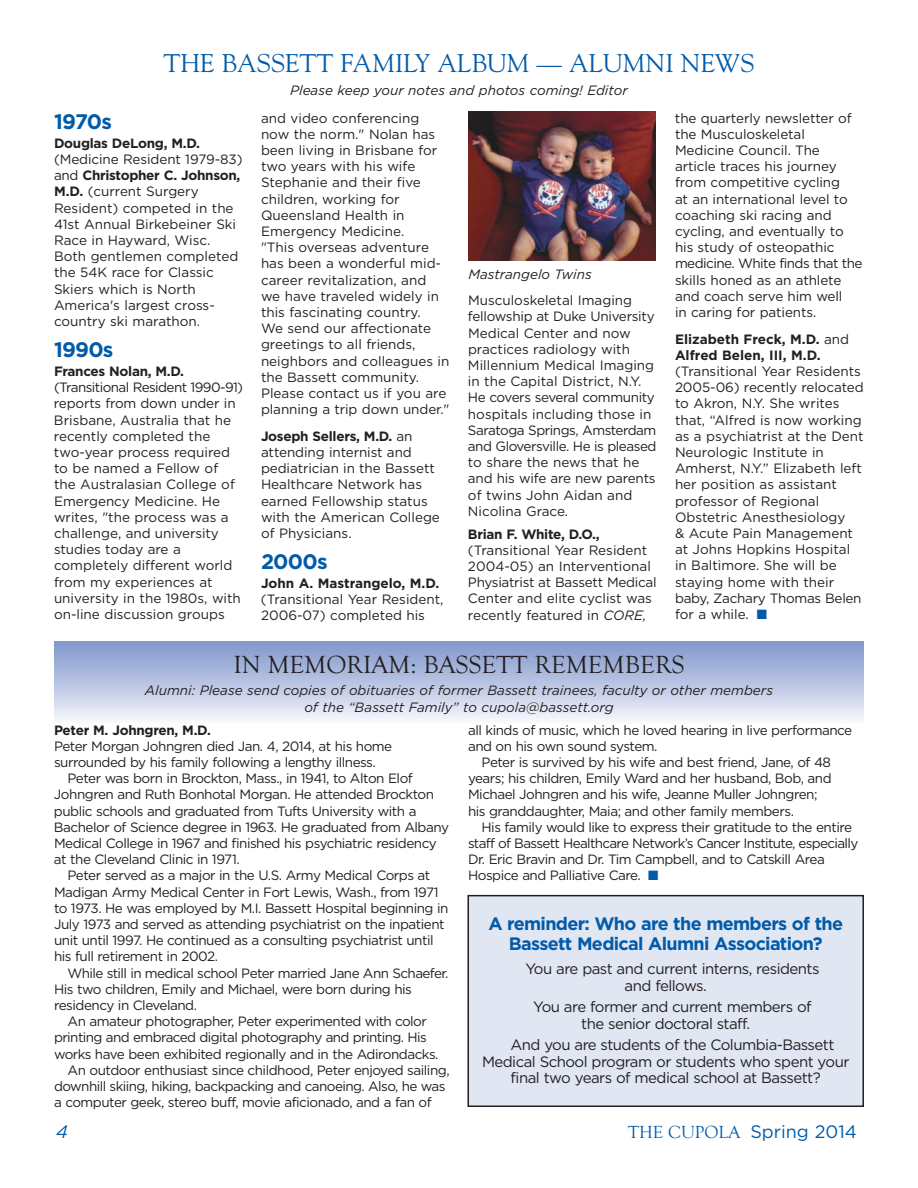
<style>
.page{position:relative;width:918px;height:1188px;background:#fff}
.page>*{position:absolute;margin:0;border:0;box-sizing:border-box;transform-origin:0 0}
.t1{font:25.5px "Goudy";color:#015ba9}
.t2{font:25.5px "Goudy Old Style T";color:#231f20}
.t3{font:700 21px "Gotham";letter-spacing:-.035em;color:#015ba9}
.t4{font:700 18px/19.5px "Gotham";letter-spacing:-.035em;color:#015ba9;text-align:center}
.t5{font:18px "Gotham";color:#015ba9}
.t6{font:italic 18px "Gotham";color:#015ba9}
.t7{font:15px/16.5px "Gotham";letter-spacing:-.035em;color:#231f20}
.t8{font:13.5px/16.2px "Gotham";color:#231f20}
.t9{font:13.5px/16.2px "Gotham";letter-spacing:-.02em;color:#231f20}
.t10{font:13.5px "Gotham";letter-spacing:-.045em;color:#231f20}
.t11{font:italic 13.5px/16.2px "Gotham";color:#231f20;text-align:center}
.t12{font:700 13.5px "Gotham";letter-spacing:-.02em;color:#231f20}
.t13{font:700 13.5px/16.2px "Gotham";color:#231f20}
.t14{font:13.5px "Gotham";letter-spacing:-.05em;color:#231f20}
.s1{font-weight:700}
.s2{font-style:italic}
.s3{font-weight:400}
.s4{color:#015ba9}
.s5{font-family:"Goudy Old Style T"}
</style>
<div class="page">
<img style="left:469px;top:111px;width:187px;height:150px">
<div style="left:54px;top:641px;width:810px;height:82px;background:linear-gradient(to bottom,#7e94cb,#f4f5fa)"></div>
<div style="left:468px;top:896px;width:395px;height:210px;background:#e1e6f3"></div>
<div style="left:468px;top:895px;width:396px;height:212px;border:2px solid #231f20"></div>
<h1 class="t1" style="left:163px;top:49px;width:593px">THE BASSETT FAMILY ALBUM — ALUMNI NEWS</h1>
<p class="t11" style="left:290px;top:83px;width:339px">Please keep your notes and photos coming! Editor</p>
<h2 class="t3" style="left:54px;top:114px;width:59px">1970s</h2>
<p class="t12" style="left:54px;top:138px;width:148px">Douglas DeLong, M.D.</p>
<p class="t8" style="left:54px;top:152px;width:190px">(Medicine Resident 1979-83) and <span class="s1">Christopher C. Johnson,<br>M.D.</span> (current Surgery<br>Resident) competed in the<br>41st Annual Birkebeiner Ski<br>Race in Hayward, Wisc.<br>Both gentlemen completed the 54K race for Classic<br>Skiers which is North<br>America's largest cross&shy;country ski marathon.</p>
<h2 class="t3" style="left:54px;top:342px;width:61px">1990s</h2>
<p class="t12" style="left:54px;top:367px;width:132px">Frances Nolan, M.D.</p>
<p class="t8" style="left:54px;top:381px;width:190px">(Transitional Resident 1990-91) reports from down under in<br>Brisbane, Australia that he recently completed the two-year process required to be named a Fellow of the Australasian College of<br>Emergency Medicine. He writes, "the process was a challenge, and university studies today are a completely different world from my experiences at university in the 1980s, with on-line discussion groups</p>
<p class="t8" style="left:261px;top:111px;width:190px">and video conferencing now the norm." Nolan has been living in Brisbane for two years with his wife<br>Stephanie and their five children, working for<br>Queensland Health in<br>Emergency Medicine.<br>"This overseas adventure has been a wonderful mid&shy;career revitalization, and<br>we have traveled widely in this fascinating country.<br>We send our affectionate greetings to all friends, neighbors and colleagues in the Bassett community.<br>Please contact us if you are planning a trip down under."</p>
<p class="t8" style="left:261px;top:429px;width:180px"><span class="s1">Joseph Sellers, M.D.</span> an attending internist and pediatrician in the Bassett<br>Healthcare Network has earned Fellowship status with the American College of Physicians.</p>
<h2 class="t3" style="left:261px;top:554px;width:68px">2000s</h2>
<p class="t13" style="left:261px;top:576px;width:180px">John A. Mastrangelo, M.D.</p>
<p class="t8" style="left:261px;top:592px;width:184px">(Transitional Year Resident,<br>2006-07) completed his</p>
<p class="t11" style="left:468px;top:267px;width:125px">Mastrangelo Twins</p>
<p class="t8" style="left:468px;top:294px;width:190px">Musculoskeletal Imaging fellowship at Duke University<br>Medical Center and now practices radiology with<br>Millennium Medical Imaging in the Capital District, N.Y.<br>He covers several community hospitals including those in<br>Saratoga Springs, Amsterdam and Gloversville. He is pleased to share the news that he and his wife are new parents of twins John Aidan and<br>Nicolina Grace.</p>
<p class="t12" style="left:468px;top:529px;width:133px">Brian F. White, D.O.,</p>
<p class="t8" style="left:468px;top:543px;width:190px">(Transitional Year Resident<br>2004-05) an Interventional<br>Physiatrist at Bassett Medical<br>Center and elite cyclist was recently featured in <span class="s2">CORE,</span></p>
<p class="t9" style="left:675px;top:111px;width:189px">the quarterly newsletter of the Musculoskeletal<br>Medicine Council. The article traces his journey from competitive cycling<br>at an international level to coaching ski racing and cycling, and eventually to his study of osteopathic medicine. White finds that the skills honed as an athlete and coach serve him well<br>in caring for patients.</p>
<p class="t13" style="left:675px;top:332px;width:176px">Elizabeth Freck, M.D. <span class="s3">and<br></span>Alfred Belen, III, M.D.</p>
<p class="t8" style="left:675px;top:364px;width:190px">(Transitional Year Residents<br>2005-06) recently relocated to Akron, N.Y. She writes that, “Alfred is now working as a psychiatrist at the Dent<br>Neurologic Institute in<br>Amherst, N.Y.” Elizabeth left her position as assistant professor of Regional<br>Obstetric Anesthesiology<br>&amp; Acute Pain Management at Johns Hopkins Hospital in Baltimore. She will be staying home with their baby, Zachary Thomas Belen for a while. <span class="s4">■</span></p>
<h1 class="t2" style="left:233px;top:650px;width:453px">IN MEMORIAM: BASSETT REMEMBERS</h1>
<p class="t11" style="left:145px;top:684px;width:630px">Alumni: Please send copies of obituaries of former Bassett trainees, faculty or other members of the “Bassett Family” to cupola@bassett.org</p>
<p class="t12" style="left:54px;top:725px;width:158px">Peter M. Johngren, M.D.</p>
<p class="t9" style="left:54px;top:739px;width:340px">Peter Morgan Johngren died Jan. 4, 2014, at his home surrounded by his family following a lengthy illness.</p>
<p class="t9" style="left:54px;top:771px;width:397px;text-indent:14px">Peter was born in Brockton, Mass., in 1941, to Alton Elof Johngren and Ruth Bonhotal Morgan. He attended Brockton public schools and graduated from Tufts University with a Bachelor of Science degree in 1963. He graduated from Albany Medical College in 1967 and finished his psychiatric residency at the Cleveland Clinic in 1971.</p>
<p class="t9" style="left:54px;top:869px;width:396px;text-indent:13px">Peter served as a major in the U.S. Army Medical Corps at Madigan Army Medical Center in Fort Lewis, Wash., from 1971 to 1973. He was employed by M.I. Bassett Hospital beginning in July 1973 and served as attending psychiatrist on the inpatient unit until 1997. He continued as a consulting psychiatrist until his full retirement in 2002.</p>
<p class="t10" style="left:68px;top:968px;width:383px">While still in medical school Peter married Jane Ann Schaefer.</p>
<p class="t9" style="left:54px;top:982px;width:359px">His two children, Emily and Michael, were born during his</p>
<p class="t9" style="left:54px;top:998px;width:145px">residency in Cleveland.</p>
<p class="t10" style="left:68px;top:1017px;width:361px">An amateur photographer, Peter experimented with color</p>
<p class="t10" style="left:54px;top:1033px;width:374px">printing and embraced digital photography and printing. His</p>
<p class="t9" style="left:54px;top:1047px;width:386px">works have been exhibited regionally and in the Adirondacks.</p>
<p class="t9" style="left:68px;top:1063px;width:384px">An outdoor enthusiast since childhood, Peter enjoyed sailing,</p>
<p class="t10" style="left:54px;top:1082px;width:393px">downhill skiing, hiking, backpacking and canoeing. Also, he was</p>
<p class="t9" style="left:54px;top:1095px;width:379px">a computer geek, stereo buff, movie aficionado, and a fan of</p>
<p class="t9" style="left:468px;top:723px;width:386px">all kinds of music, which he loved hearing in live performance</p>
<p class="t9" style="left:468px;top:739px;width:191px">and on his own sound system.</p>
<p class="t9" style="left:482px;top:755px;width:351px">Peter is survived by his wife and best friend, Jane, of 48</p>
<p class="t9" style="left:468px;top:771px;width:365px">years; his children, Emily Ward and her husband, Bob, and</p>
<p class="t9" style="left:468px;top:788px;width:351px">Michael Johngren and his wife, Jeanne Muller Johngren;</p>
<p class="t9" style="left:468px;top:804px;width:327px">his granddaughter, Maia; and other family members.</p>
<p class="t9" style="left:482px;top:820px;width:372px">His family would like to express their gratitude to the entire</p>
<p class="t14" style="left:468px;top:839px;width:392px">staff of Bassett Healthcare Network’s Cancer Institute, especially</p>
<p class="t9" style="left:468px;top:852px;width:358px">Dr. Eric Bravin and Dr. Tim Campbell, and to Catskill Area</p>
<p class="t9" style="left:468px;top:869px;width:192px">Hospice and Palliative Care. <span class="s4">■</span></p>
<h3 class="t4" style="left:488px;top:916px;width:356px">A reminder: Who are the members of the<br>Bassett Medical Alumni Association?</h3>
<p class="t7" style="left:625px;top:962px;width:196px;text-indent:-99px">You are past and current interns, residents and fellows.</p>
<p class="t7" style="left:581px;top:1000px;width:232px;text-indent:-48px">You are former and current members of the senior doctoral staff.</p>
<p class="t7" style="left:511px;top:1038px;width:325px">And you are students of the Columbia-Bassett</p>
<p class="t7" style="left:482px;top:1054px;width:369px">Medical School program or students who spent your</p>
<p class="t7" style="left:511px;top:1071px;width:312px">final two years of medical school at Bassett?</p>
<h3 class="t6" style="left:56px;top:1126px;width:13px">4</h3>
<h3 class="t5" style="left:628px;top:1126px;width:230px"><span class="s5">THE CUPOLA</span> Spring 2014</h3>
</div>
